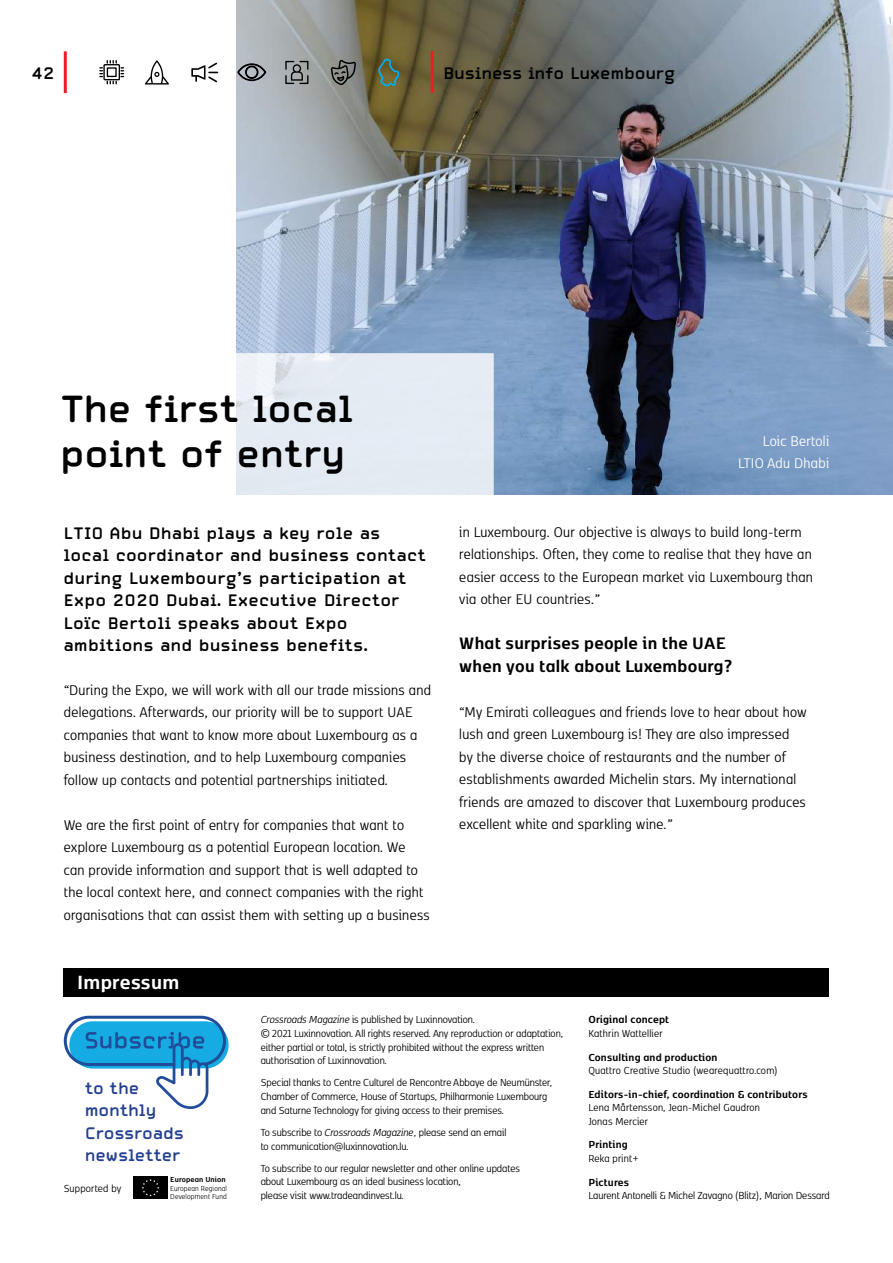
<style>
.page{position:relative;width:893px;height:1263px;background:#fff}
.page>*{position:absolute;margin:0;border:0;box-sizing:border-box;transform-origin:0 0}
.t1{font:700 37.5px/45px "Automate OT";color:#000}
.t2{font:700 22.5px "Kobenhavn CS";letter-spacing:.01em;color:#fff}
.t3{font:700 19.5px/22.5px "Kobenhavn CS";letter-spacing:.015em;color:#000}
.t4{font:16.5px/22.5px "Kobenhavn CS";letter-spacing:.02em;color:#000}
.t5{font:700 16.5px/22.5px "Automate OT";letter-spacing:.02em;color:#000}
.t6{font:700 16.5px/22.5px "Automate OT";color:#25408f}
.t7{font:16.5px/22.5px "Kobenhavn CS";letter-spacing:.02em;color:#fff;text-align:right}
.t8{font:700 16.5px "Automate OT";color:#000}
.t9{font:12px/13.6px "Kobenhavn CS";color:#000}
.t10{font:700 12px "Kobenhavn CS";letter-spacing:.015em;color:#000}
.t11{font:12px/13.5px "Kobenhavn CS";letter-spacing:.02em;color:#000}
.t12{font:300 8.55px/8.6px "Kobenhavn CS";letter-spacing:.02em;color:#000}
.t13{font:700 8.55px "Kobenhavn CS";letter-spacing:.01em;color:#000}
.s1{font-style:italic}
</style>
<div class="page">
<hr style="left:64px;top:51px;width:3px;height:42px;background:#ed1d24">
<img style="left:236px;top:0;width:657px;height:495px">
<svg style="left:63px;top:353px;width:431px;height:644px"></svg>
<div style="left:64px;top:968px;width:765px;height:28px;background:#000"></div>
<hr style="left:431px;top:51px;width:3px;height:42px;background:#ed1d24">
<div style="left:133px;top:1176px;width:35px;height:23px;background:#000"></div>
<svg style="left:142px;top:1179px;width:17px;height:17px"></svg>
<svg style="left:145px;top:60px;width:24px;height:25px"></svg>
<svg style="left:331px;top:60px;width:25px;height:25px"></svg>
<svg style="left:285px;top:61px;width:23px;height:23px"></svg>
<svg style="left:378px;top:59px;width:21px;height:27px"></svg>
<svg style="left:191px;top:63px;width:27px;height:19px"></svg>
<svg style="left:100px;top:61px;width:24px;height:23px"></svg>
<svg style="left:237px;top:63px;width:30px;height:18px"></svg>
<svg style="left:63px;top:1015px;width:166px;height:94px"></svg>
<p class="t5" style="left:31px;top:62px;width:25px">42</p>
<p class="t8" style="left:443px;top:62px;width:233px">Business info Luxembourg</p>
<h1 class="t1" style="left:61px;top:386px;width:294px">The first local point of entry</h1>
<p class="t7" style="left:738px;top:428px;width:93px">Loic Bertoli<br>LTIO Adu Dhabi</p>
<p class="t5" style="left:64px;top:521px;width:364px">LTIO Abu Dhabi plays a key role as local coordinator and business contact during Luxembourg’s participation at Expo 2020 Dubai. Executive Director Loïc Bertoli speaks about Expo ambitions and business benefits.</p>
<p class="t4" style="left:64px;top:677px;width:369px">“During the Expo, we will work with all our trade missions and delegations. Afterwards, our priority will be to support UAE companies that want to know more about Luxembourg as a business destination, and to help Luxembourg companies follow up contacts and potential partnerships initiated.</p>
<p class="t4" style="left:64px;top:812px;width:367px">We are the first point of entry for companies that want to explore Luxembourg as a potential European location. We can provide information and support that is well adapted to the local context here, and connect companies with the right organisations that can assist them with setting up a business</p>
<h2 class="t2" style="left:77px;top:965px;width:104px">Impressum</h2>
<p class="t4" style="left:459px;top:520px;width:355px">in Luxembourg. Our objective is always to build long-term relationships. Often, they come to realise that they have an easier access to the European market via Luxembourg than via other EU countries.”</p>
<p class="t3" style="left:459px;top:630px;width:274px">What surprises people in the UAE when you talk about Luxembourg?</p>
<p class="t4" style="left:459px;top:699px;width:349px">“My Emirati colleagues and friends love to hear about how lush and green Luxembourg is! They are also impressed by the diverse choice of restaurants and the number of establishments awarded Michelin stars. My international friends are amazed to discover that Luxembourg produces excellent white and sparkling wine.”</p>
<p class="t6" style="left:85px;top:1076px;width:100px">to the monthly<br>Crossroads newsletter</p>
<p class="t11" style="left:64px;top:1180px;width:59px">Supported by</p>
<p class="t13" style="left:170px;top:1173px;width:57px">European Union</p>
<p class="t12" style="left:170px;top:1183px;width:58px">European Regional<br>Development Fund</p>
<p class="t9" style="left:261px;top:1012px;width:304px"><span class="s1">Crossroads Magazine</span> is published by Luxinnovation.<br>© 2021 Luxinnovation. All rights reserved. Any reproduction or adaptation, either partial or total, is strictly prohibited without the express written authorisation of Luxinnovation.</p>
<p class="t9" style="left:261px;top:1075px;width:293px">Special thanks to Centre Culturel de Rencontre Abbaye de Neumünster,<br>Chamber of Commerce, House of Startups, Philharmonie Luxembourg and Saturne Technology for giving access to their premises.</p>
<p class="t9" style="left:261px;top:1125px;width:247px">To subscribe to <span class="s1">Crossroads Magazine</span>, please send an email to communication@luxinnovation.lu.</p>
<p class="t9" style="left:261px;top:1160px;width:261px">To subscribe to our regular newsletter and other online updates about Luxembourg as an ideal business location,<br>please visit www.tradeandinvest.lu.</p>
<p class="t10" style="left:588px;top:1011px;width:82px">Original concept</p>
<p class="t9" style="left:588px;top:1025px;width:76px">Kathrin Wattellier</p>
<p class="t10" style="left:588px;top:1048px;width:131px">Consulting and production</p>
<p class="t9" style="left:588px;top:1063px;width:191px">Quattro Creative Studio (wearequattro.com)</p>
<p class="t10" style="left:588px;top:1085px;width:221px">Editors-in-chief, coordination &amp; contributors</p>
<p class="t11" style="left:588px;top:1100px;width:173px">Lena Mårtensson, Jean-Michel Gaudron<br>Jonas Mercier</p>
<p class="t10" style="left:588px;top:1136px;width:41px">Printing</p>
<p class="t11" style="left:588px;top:1151px;width:52px">Reka print+</p>
<p class="t10" style="left:588px;top:1173px;width:42px">Pictures</p>
<p class="t9" style="left:588px;top:1188px;width:243px">Laurent Antonelli &amp; Michel Zavagno (Blitz), Marion Dessard</p>
</div>
